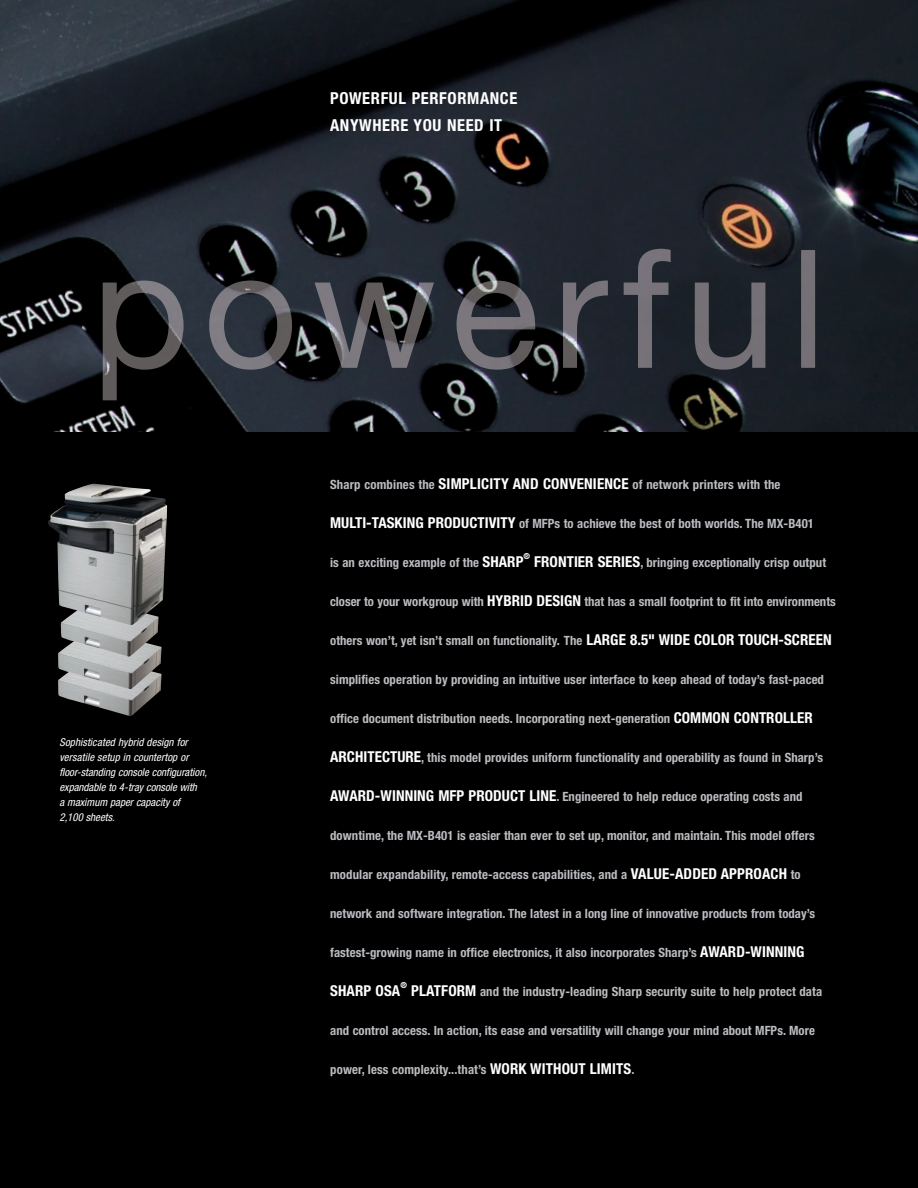
<style>
.page{position:relative;width:918px;height:1188px;background:#000}
.page>*{position:absolute;margin:0;border:0;box-sizing:border-box;transform-origin:0 0}
.t1{font:700 condensed 16.5px/27px "Helvetica Neue";letter-spacing:.04em;color:#fff}
.t2{font:700 condensed 15px "Helvetica Neue";letter-spacing:.01em;color:#fff}
.t3{font:700 condensed 12.75px "Helvetica Neue";letter-spacing:.005em;color:#babcc0}
.t4{font:italic condensed 10.8px/15px "Helvetica Neue";color:#fff}
.t5{font:700 condensed 8.25px "Helvetica Neue";color:#fff}
.s1{font-size:15px;color:#fff}
</style>
<div class="page">
<img style="left:0;top:0;width:918px;height:432px">
<img style="left:103px;top:249px;width:712px;height:151px">
<img style="left:58px;top:689px;width:103px;height:27px">
<img style="left:58px;top:646px;width:103px;height:43px">
<img style="left:61px;top:625px;width:97px;height:32px">
<img style="left:48px;top:484px;width:119px;height:141px">
<p class="t1" style="left:330px;top:84px;width:189px">POWERFUL PERFORMANCE<br>ANYWHERE YOU NEED IT</p>
<p class="t4" style="left:59px;top:735px;width:149px">Sophisticated hybrid design for versatile setup in countertop or floor-standing console configuration, expandable to 4-tray console with<br>a maximum paper capacity of<br>2,100 sheets.</p>
<p class="t3" style="left:330px;top:477px;width:452px">Sharp combines the <span class="s1">SIMPLICITY AND CONVENIENCE</span> of network printers with the</p>
<p class="t3" style="left:330px;top:516px;width:485px"><span class="s1">MULTI-TASKING PRODUCTIVITY</span> of MFPs to achieve the best of both worlds. The MX-B401</p>
<p class="t3" style="left:330px;top:555px;width:195px">is an exciting example of the <span class="s1">SHARP</span></p>
<p class="t5" style="left:524px;top:552px;width:8px">®</p>
<p class="t3" style="left:534px;top:555px;width:293px"><span class="s1">FRONTIER SERIES</span>, bringing exceptionally crisp output</p>
<p class="t3" style="left:330px;top:594px;width:507px">closer to your workgroup with <span class="s1">HYBRID DESIGN</span> that has a small footprint to fit into environments</p>
<p class="t3" style="left:330px;top:633px;width:503px">others won’t, yet isn’t small on functionality. The <span class="s1">LARGE 8.5" WIDE COLOR TOUCH-SCREEN</span></p>
<p class="t3" style="left:330px;top:672px;width:495px">simplifies operation by providing an intuitive user interface to keep ahead of today’s fast-paced</p>
<p class="t3" style="left:330px;top:711px;width:484px">office document distribution needs. Incorporating next-generation <span class="s1">COMMON CONTROLLER</span></p>
<p class="t3" style="left:330px;top:750px;width:494px"><span class="s1">ARCHITECTURE</span>, this model provides uniform functionality and operability as found in Sharp’s</p>
<p class="t3" style="left:330px;top:789px;width:474px"><span class="s1">AWARD-WINNING MFP PRODUCT LINE</span>. Engineered to help reduce operating costs and</p>
<p class="t3" style="left:330px;top:828px;width:486px">downtime, the MX-B401 is easier than ever to set up, monitor, and maintain. This model offers</p>
<p class="t3" style="left:330px;top:867px;width:472px">modular expandability, remote-access capabilities, and a <span class="s1">VALUE-ADDED APPROACH</span> to</p>
<p class="t3" style="left:330px;top:906px;width:487px">network and software integration. The latest in a long line of innovative products from today’s</p>
<p class="t3" style="left:330px;top:945px;width:476px">fastest-growing name in office electronics, it also incorporates Sharp’s <span class="s1">AWARD-WINNING</span></p>
<p class="t2" style="left:330px;top:982px;width:72px">SHARP OSA</p>
<p class="t5" style="left:400px;top:981px;width:8px">®</p>
<p class="t3" style="left:411px;top:984px;width:412px"><span class="s1">PLATFORM</span> and the industry-leading Sharp security suite to help protect data</p>
<p class="t3" style="left:330px;top:1023px;width:486px">and control access. In action, its ease and versatility will change your mind about MFPs. More</p>
<p class="t3" style="left:330px;top:1062px;width:306px">power, less complexity...that’s <span class="s1">WORK WITHOUT LIMITS</span>.</p>
</div>
